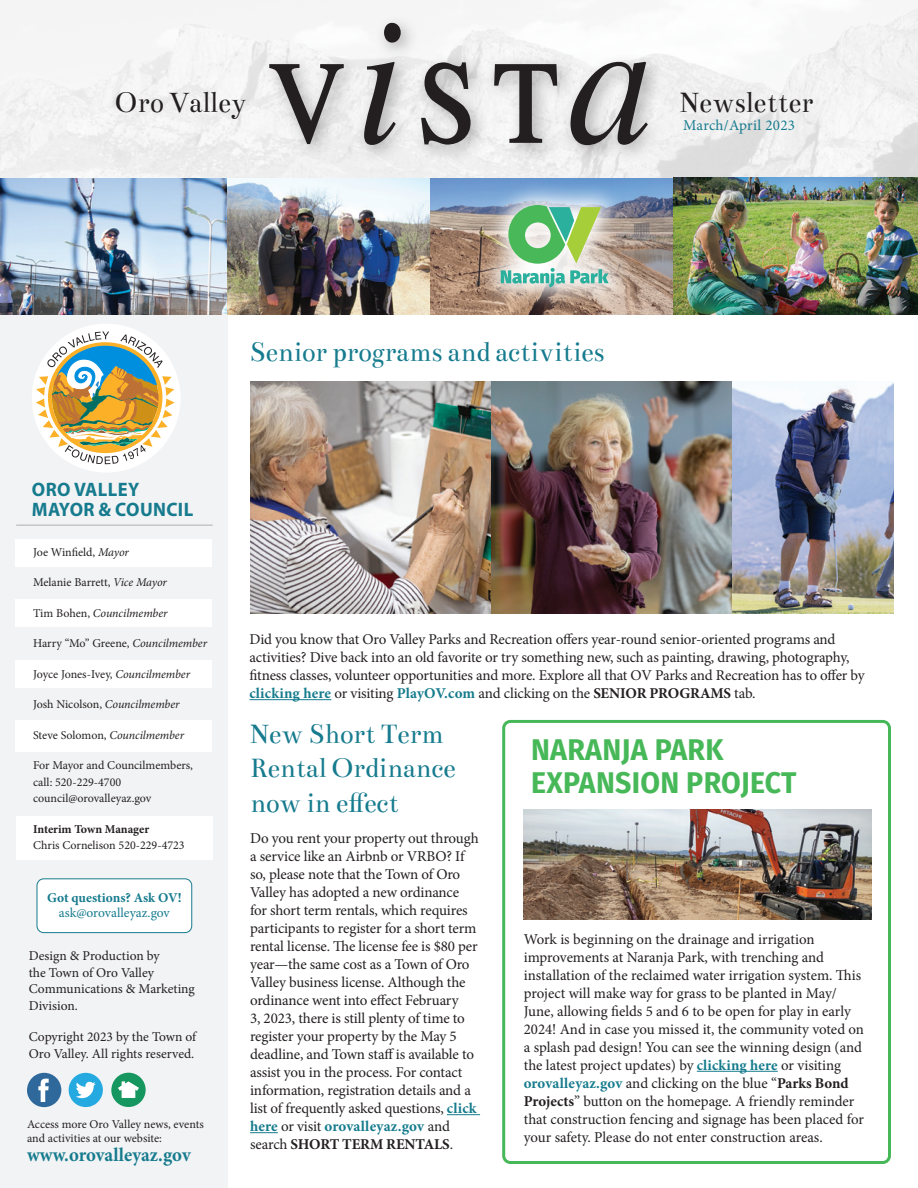
<style>
.page{position:relative;width:918px;height:1188px;background:#fff}
.page>*{position:absolute;margin:0;border:0;box-sizing:border-box;transform-origin:0 0}
.Header_sub{font:31.5px "Bentham";color:#231f20;scale:.92 1}
.Content_title{font:30px/34.2px "Bentham";letter-spacing:-.01em;color:#167b8e;scale:.95 1}
.Content_title-2{font:700 30px/33px "Fira Sans";letter-spacing:.01em;color:#47b858;scale:.95 1}
.Mayor_s_Message_Body{font:700 19.5px "Myriad Pro";letter-spacing:.02em;color:#167b8e;scale:.96 1}
.t1{font:700 19.5px "Minion Pro";color:#167b8e;scale:.96 1}
.Content_body{font:15px/18px "Minion Pro";letter-spacing:-.01em;color:#231f20}
.Header_date{font:15px "Minion Pro";letter-spacing:.015em;color:#167b8e}
.Sidebar_xsmall{font:13.5px/16.5px "Minion Pro";color:#231f20}
.t2{font:700 13.5px "Minion Pro";letter-spacing:-.005em;color:#167b8e}
.t3{font:13.5px "Minion Pro";color:#167b8e}
.Sidebar_Mayor__Counc{font:12px/13.5px "Minion Pro";color:#231f20}
.t4{font:italic 12px "Minion Pro";letter-spacing:-.005em;color:#231f20}
.t5{font:700 12px "Minion Pro";letter-spacing:-.005em;color:#231f20}
.s1{font-style:italic}
.s2{font-style:normal}
.s3{font-weight:700;color:#157b8c}
.s4{font-weight:700}
</style>
<div class="page">
<svg style="left:0;top:0;width:918px;height:178px;fill:#f4f4f4"></svg>
<div style="left:260px;top:13px;width:406px;height:152px;background:#231f20;opacity:.35"></div>
<svg style="left:269px;top:23px;width:379px;height:122px"></svg>
<div style="left:0;top:314px;width:228px;height:874px;background:#f2f3f4"></div>
<hr style="left:16px;top:524px;width:197px;height:2px;background:#231f20">
<div style="left:15px;top:720px;width:197px;height:32px;background:#fff"></div>
<div style="left:15px;top:599px;width:197px;height:28px;background:#fff"></div>
<div style="left:15px;top:539px;width:197px;height:27px;background:#fff"></div>
<div style="left:15px;top:661px;width:197px;height:27px;background:#fff"></div>
<div style="left:16px;top:816px;width:197px;height:44px;background:#fff"></div>
<div style="left:37px;top:879px;width:155px;height:54px;background:#fff;border-radius:7px"></div>
<div style="left:37px;top:878px;width:155px;height:55px;border:1px solid #167b8e;border-radius:7px"></div>
<div style="left:32px;top:324px;width:149px;height:149px;background:#fff;border-radius:50%"></div>
<svg style="left:36px;top:331px;width:139px;height:133px"></svg>
<img style="left:0;top:178px;width:674px;height:136px">
<hr style="left:249px;top:699px;width:82px;height:1px;background:#157b8c">
<hr style="left:447px;top:1114px;width:33px;height:1px;background:#157b8c">
<svg style="left:250px;top:1132px;width:28px;height:1px"></svg>
<svg style="left:69px;top:1073px;width:34px;height:34px"></svg>
<svg style="left:27px;top:1073px;width:34px;height:34px"></svg>
<svg style="left:111px;top:1073px;width:35px;height:34px"></svg>
<img style="left:250px;top:382px;width:242px;height:231px">
<img style="left:523px;top:809px;width:348px;height:110px">
<svg style="left:476px;top:180px;width:157px;height:132px;background:#a09fa4"></svg>
<svg style="left:501px;top:205px;width:108px;height:82px;background:#a0cca4"></svg>
<hr style="left:697px;top:1071px;width:81px;height:1px;background:#157b8c">
<div style="left:502px;top:720px;width:389px;height:444px;border:3px solid #47b858;border-radius:7px"></div>
<img style="left:492px;top:382px;width:240px;height:231px">
<img style="left:732px;top:382px;width:162px;height:231px">
<img style="left:674px;top:177px;width:244px;height:137px">
<p class="Header_sub" style="left:115px;top:85px;width:144px">Oro Valley</p>
<p class="Header_sub" style="left:680px;top:85px;width:147px">Newsletter</p>
<p class="Header_date" style="left:683px;top:116px;width:113px">March/April 2023</p>
<p class="Content_title" style="left:249px;top:334px;width:375px">Senior programs and activities</p>
<p class="Mayor_s_Message_Body" style="left:32px;top:477px;width:114px">ORO VALLEY</p>
<p class="Mayor_s_Message_Body" style="left:32px;top:497px;width:170px">MAYOR &amp; COUNCIL</p>
<p class="Sidebar_Mayor__Counc" style="left:33px;top:545px;width:97px">Joe Winfield, <span class="s1">Mayor</span></p>
<p class="Sidebar_Mayor__Counc" style="left:33px;top:576px;width:135px">Melanie Barrett, <span class="s1">Vice Mayor</span></p>
<p class="t4" style="left:33px;top:605px;width:136px"><span class="s2">Tim Bohen,</span> Councilmember</p>
<p class="Sidebar_Mayor__Counc" style="left:33px;top:637px;width:176px">Harry “Mo” Greene, <span class="s1">Councilmember</span></p>
<p class="Sidebar_Mayor__Counc" style="left:33px;top:667px;width:159px">Joyce Jones-Ivey, <span class="s1">Councilmember</span></p>
<p class="Sidebar_Mayor__Counc" style="left:33px;top:698px;width:148px">Josh Nicolson, <span class="s1">Councilmember</span></p>
<p class="Sidebar_Mayor__Counc" style="left:33px;top:728px;width:152px">Steve Solomon, <span class="s1">Councilmember</span></p>
<p class="Sidebar_Mayor__Counc" style="left:33px;top:759px;width:161px">For Mayor and Councilmembers,</p>
<p class="Sidebar_Mayor__Counc" style="left:33px;top:775px;width:90px">call: 520-229-4700</p>
<p class="Sidebar_Mayor__Counc" style="left:33px;top:792px;width:120px">council@orovalleyaz.gov</p>
<p class="t5" style="left:33px;top:821px;width:118px">Interim Town Manager</p>
<p class="Sidebar_Mayor__Counc" style="left:33px;top:839px;width:153px">Chris Cornelison 520-229-4723</p>
<p class="t2" style="left:47px;top:888px;width:136px">Got questions? Ask OV!</p>
<p class="t3" style="left:59px;top:903px;width:112px">ask@orovalleyaz.gov</p>
<p class="Sidebar_xsmall" style="left:29px;top:948px;width:132px">Design &amp; Production by</p>
<p class="Sidebar_xsmall" style="left:29px;top:964px;width:168px">the Town of Oro Valley<br>Communications &amp; Marketing<br>Division.</p>
<p class="Sidebar_xsmall" style="left:29px;top:1029px;width:169px">Copyright 2023 by the Town of<br>Oro Valley. All rights reserved.</p>
<p class="Sidebar_Mayor__Counc" style="left:27px;top:1118px;width:178px">Access more Oro Valley news, events and activities at our website:</p>
<p class="t1" style="left:27px;top:1141px;width:172px">www.orovalleyaz.gov</p>
<p class="Content_body" style="left:249px;top:630px;width:617px">Did you know that Oro Valley Parks and Recreation offers year-round senior-oriented programs and activities? Dive back into an old favorite or try something new, such as painting, drawing, photography, fitness classes, volunteer opportunities and more. Explore all that OV Parks and Recreation has to offer by <span class="s3">clicking here</span> or visiting <span class="s3">PlayOV.com</span> and clicking on the <span class="s4">SENIOR PROGRAMS</span> tab.</p>
<p class="Content_title" style="left:250px;top:717px;width:218px">New Short Term<br>Rental Ordinance now in effect</p>
<p class="Content_body" style="left:250px;top:829px;width:230px">Do you rent your property out through a service like an Airbnb or VRBO? If so, please note that the Town of Oro Valley has adopted a new ordinance for short term rentals, which requires participants to register for a short term rental license. The license fee is $80 per year—the same cost as a Town of Oro Valley business license. Although the ordinance went into effect February<br>3, 2023, there is still plenty of time to register your property by the May 5 deadline, and Town staff is available to assist you in the process. For contact information, registration details and a list of frequently asked questions, <span class="s3">click here</span> or visit <span class="s3">orovalleyaz.gov</span> and search <span class="s4">SHORT TERM RENTALS</span>.</p>
<p class="Content_title-2" style="left:531px;top:731px;width:281px">NARANJA PARK<br>EXPANSION PROJECT</p>
<p class="Content_body" style="left:524px;top:930px;width:342px">Work is beginning on the drainage and irrigation improvements at Naranja Park, with trenching and installation of the reclaimed water irrigation system. This project will make way for grass to be planted in May/ June, allowing fields 5 and 6 to be open for play in early 2024! And in case you missed it, the community voted on a splash pad design! You can see the winning design (and the latest project updates) by <span class="s3">clicking here</span> or visiting <span class="s3">orovalleyaz.gov</span> and clicking on the blue “<span class="s4">Parks Bond Projects</span>” button on the homepage. A friendly reminder that construction fencing and signage has been placed for your safety. Please do not enter construction areas.</p>
</div>
